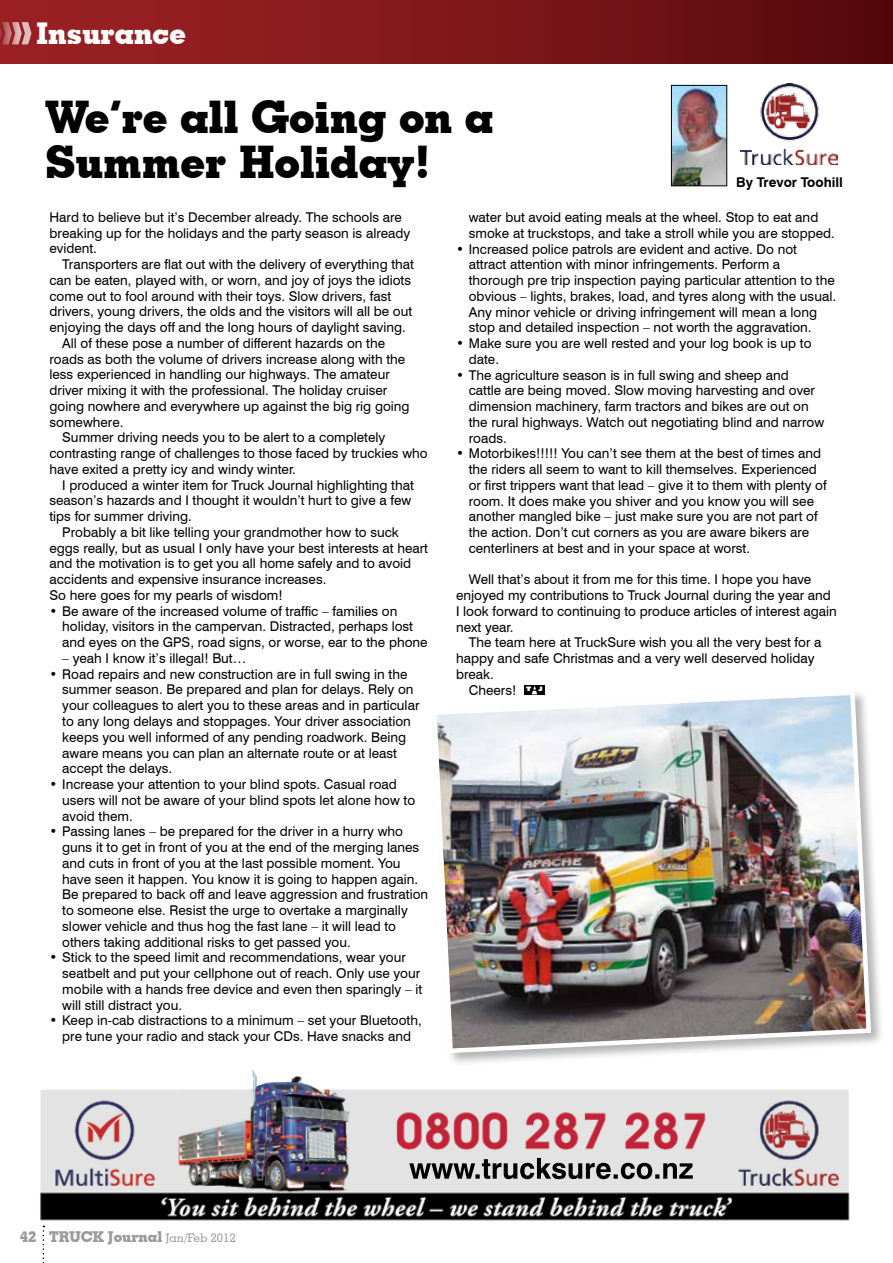
<style>
.page{position:relative;width:893px;height:1263px;background:#fff}
.page>*{position:absolute;margin:0;border:0;box-sizing:border-box;transform-origin:0 0}
.t1{font:700 45px/45px "Geometric Slab 703 BT Xtra";color:#000}
.t2{font:700 30px "Geometric Slab 703 BT Xtra";color:#fff}
.t3{font:700 15px "Geometric Slab 703 BT Xtra";color:#9b9b9c}
.t4{font:13.5px/15.8px "Swiss 721 BT";color:#000}
.t5{font:700 13.5px "Swiss 721 BT";color:#000}
.t6{font:6px "Incised 901 BT Nord";color:#fff}
.s1{font-family:"Geometric Slab 703 BT";font-weight:500;font-size:12px}
</style>
<div class="page">
<div style="left:0;top:0;width:893px;height:64px;background:linear-gradient(to right,#a12327,#580a0d)"></div>
<img style="left:40px;top:1070px;width:810px;height:151px">
<svg style="left:409px;top:1158px;width:284px;height:21px;background:#8b8b8b"></svg>
<svg style="left:0;top:22px;width:31px;height:22px"></svg>
<img style="left:741px;top:83px;width:96px;height:82px">
<img style="left:673px;top:87px;width:52px;height:97px">
<div style="left:671px;top:85px;width:56px;height:101px;border:1px solid #000"></div>
<svg style="left:43px;top:1226px;width:1px;height:37px"></svg>
<div style="left:430px;top:688px;width:455px;height:378px;background:#000;opacity:.3"></div>
<img style="left:430px;top:688px;width:443px;height:367px">
<div style="left:524px;top:685px;width:21px;height:9px;background:#000"></div>
<svg style="left:531px;top:685px;width:6px;height:9px"></svg>
<h2 class="t2" style="left:37px;top:15px;width:151px">Insurance</h2>
<h1 class="t1" style="left:45px;top:94px;width:450px">We’re all Going on a<br>Summer Holiday!</h1>
<p class="t5" style="left:736px;top:172px;width:108px">By Trevor Toohill</p>
<p class="t4" style="left:50px;top:209px;width:362px">Hard to believe but it’s December already. The schools are breaking up for the holidays and the party season is already evident.</p>
<p class="t4" style="left:62px;top:256px;width:353px">Transporters are flat out with the delivery of everything that</p>
<p class="t4" style="left:50px;top:272px;width:363px">can be eaten, played with, or worn, and joy of joys the idiots</p>
<p class="t4" style="left:50px;top:287px;width:343px">come out to fool around with their toys. Slow drivers, fast</p>
<p class="t4" style="left:50px;top:303px;width:364px">drivers, young drivers, the olds and the visitors will all be out</p>
<p class="t4" style="left:50px;top:319px;width:358px">enjoying the days off and the long hours of daylight saving.</p>
<p class="t4" style="left:62px;top:335px;width:324px">All of these pose a number of different hazards on the</p>
<p class="t4" style="left:50px;top:350px;width:357px">roads as both the volume of drivers increase along with the</p>
<p class="t4" style="left:50px;top:366px;width:342px">less experienced in handling our highways. The amateur</p>
<p class="t4" style="left:50px;top:382px;width:339px">driver mixing it with the professional. The holiday cruiser</p>
<p class="t4" style="left:50px;top:398px;width:362px">going nowhere and everywhere up against the big rig going</p>
<p class="t4" style="left:50px;top:413px;width:75px">somewhere.</p>
<p class="t4" style="left:62px;top:429px;width:325px">Summer driving needs you to be alert to a completely</p>
<p class="t4" style="left:50px;top:445px;width:380px">contrasting range of challenges to those faced by truckies who</p>
<p class="t4" style="left:50px;top:461px;width:248px">have exited a pretty icy and windy winter.</p>
<p class="t4" style="left:62px;top:476px;width:353px">I produced a winter item for Truck Journal highlighting that</p>
<p class="t4" style="left:50px;top:492px;width:363px">season’s hazards and I thought it wouldn’t hurt to give a few</p>
<p class="t4" style="left:50px;top:508px;width:144px">tips for summer driving.</p>
<p class="t4" style="left:62px;top:524px;width:338px">Probably a bit like telling your grandmother how to suck</p>
<p class="t4" style="left:50px;top:539px;width:380px">eggs really, but as usual I only have your best interests at heart</p>
<p class="t4" style="left:50px;top:555px;width:363px">and the motivation is to get you all home safely and to avoid</p>
<p class="t4" style="left:50px;top:571px;width:278px">accidents and expensive insurance increases.</p>
<p class="t4" style="left:50px;top:587px;width:235px">So here goes for my pearls of wisdom!</p>
<p class="t4" style="left:62px;top:602px;width:367px;text-indent:-13px">• Be aware of the increased volume of traffic – families on holiday, visitors in the campervan. Distracted, perhaps lost and eyes on the GPS, road signs, or worse, ear to the phone</p>
<p class="t4" style="left:62px;top:650px;width:186px">– yeah I know it’s illegal! But…</p>
<p class="t4" style="left:62px;top:665px;width:359px;text-indent:-13px">• Road repairs and new construction are in full swing in the summer season. Be prepared and plan for delays. Rely on your colleagues to alert you to these areas and in particular to any long delays and stoppages. Your driver association keeps you well informed of any pending roadwork. Being aware means you can plan an alternate route or at least accept the delays.</p>
<p class="t4" style="left:62px;top:776px;width:354px;text-indent:-13px">• Increase your attention to your blind spots. Casual road users will not be aware of your blind spots let alone how to avoid them.</p>
<p class="t4" style="left:62px;top:823px;width:367px;text-indent:-13px">• Passing lanes – be prepared for the driver in a hurry who guns it to get in front of you at the end of the merging lanes and cuts in front of you at the last possible moment. You have seen it happen. You know it is going to happen again.<br>Be prepared to back off and leave aggression and frustration to someone else. Resist the urge to overtake a marginally slower vehicle and thus hog the fast lane – it will lead to others taking additional risks to get passed you.</p>
<p class="t4" style="left:62px;top:949px;width:361px;text-indent:-13px">• Stick to the speed limit and recommendations, wear your seatbelt and put your cellphone out of reach. Only use your mobile with a hands free device and even then sparingly – it will still distract you.</p>
<p class="t4" style="left:50px;top:1012px;width:374px;text-align:center">• Keep in-cab distractions to a minimum – set your Bluetooth, pre tune your radio and stack your CDs. Have snacks and</p>
<p class="t4" style="left:469px;top:209px;width:368px">water but avoid eating meals at the wheel. Stop to eat and smoke at truckstops, and take a stroll while you are stopped.</p>
<p class="t4" style="left:469px;top:240px;width:369px;text-indent:-13px">• Increased police patrols are evident and active. Do not attract attention with minor infringements. Perform a thorough pre trip inspection paying particular attention to the obvious – lights, brakes, load, and tyres along with the usual.<br>Any minor vehicle or driving infringement will mean a long stop and detailed inspection – not worth the aggravation.</p>
<p class="t4" style="left:469px;top:335px;width:344px;text-indent:-13px">• Make sure you are well rested and your log book is up to date.</p>
<p class="t4" style="left:469px;top:366px;width:357px;text-indent:-13px">• The agriculture season is in full swing and sheep and cattle are being moved. Slow moving harvesting and over dimension machinery, farm tractors and bikes are out on the rural highways. Watch out negotiating blind and narrow roads.</p>
<p class="t4" style="left:469px;top:445px;width:359px;text-indent:-13px">• Motorbikes!!!!! You can’t see them at the best of times and the riders all seem to want to kill themselves. Experienced or first trippers want that lead – give it to them with plenty of room. It does make you shiver and you know you will see another mangled bike – just make sure you are not part of the action. Don’t cut corners as you are aware bikers are centerliners at best and in your space at worst.</p>
<p class="t4" style="left:456px;top:571px;width:382px;text-indent:13px">Well that’s about it from me for this time. I hope you have enjoyed my contributions to Truck Journal during the year and I look forward to continuing to produce articles of interest again next year.</p>
<p class="t4" style="left:469px;top:634px;width:354px">The team here at TruckSure wish you all the very best for a</p>
<p class="t4" style="left:456px;top:650px;width:360px">happy and safe Christmas and a very well deserved holiday</p>
<p class="t4" style="left:456px;top:666px;width:39px">break.</p>
<p class="t4" style="left:469px;top:681px;width:49px">Cheers!</p>
<p class="t6" style="left:526px;top:685px;width:18px">T J</p>
<p class="t3" style="left:20px;top:1227px;width:217px">42 TRUCK Journal <span class="s1">Jan/Feb 2012</span></p>
</div>
